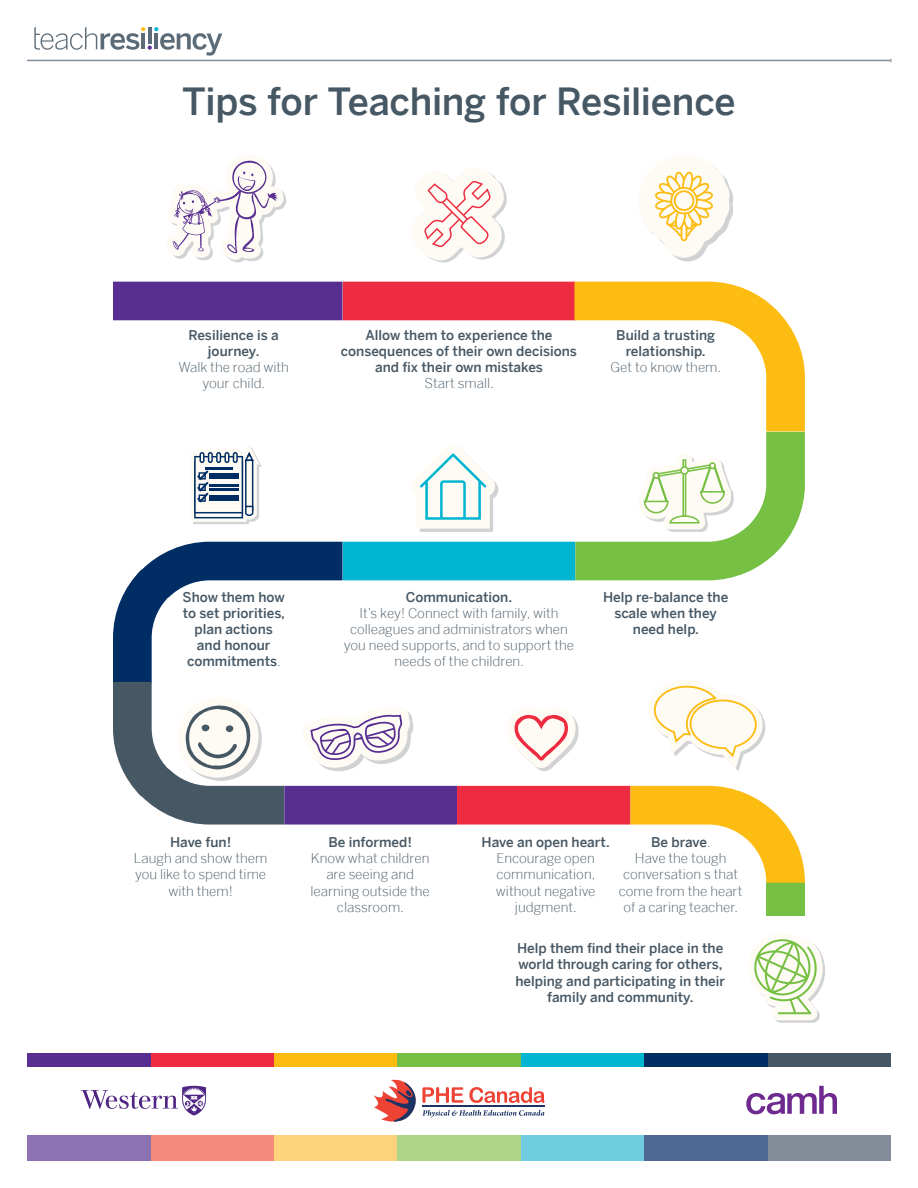
<style>
.page{position:relative;width:918px;height:1188px;background:#fff}
.page>*{position:absolute;margin:0;border:0;box-sizing:border-box;transform-origin:0 0}
.t1{font:500 37.5px "Benton Sans";letter-spacing:-.01em;color:#475865}
.Body{font:500 13.5px/16.2px "Benton Sans";color:#475865;text-align:center}
.Body-2{font:300 13.5px/16.2px "Benton Sans";color:#475865;text-align:center}
.s1{font-weight:300}
</style>
<div class="page">
<hr style="left:27px;top:60px;width:864px;height:1px;background:#828d99">
<svg style="left:34px;top:27px;width:188px;height:29px"></svg>
<div style="left:768px;top:1053px;width:123px;height:13px;background:#475865"></div>
<div style="left:644px;top:1053px;width:124px;height:13px;background:#002e64"></div>
<div style="left:521px;top:1053px;width:123px;height:13px;background:#00b5d1"></div>
<div style="left:397px;top:1053px;width:124px;height:13px;background:#76c043"></div>
<div style="left:274px;top:1053px;width:123px;height:13px;background:#fdbc12"></div>
<div style="left:151px;top:1053px;width:123px;height:13px;background:#ed2c41"></div>
<div style="left:27px;top:1053px;width:123px;height:13px;background:#582e91"></div>
<div style="left:768px;top:1135px;width:123px;height:26px;background:#828d99"></div>
<div style="left:644px;top:1135px;width:124px;height:26px;background:#4f6795"></div>
<div style="left:521px;top:1135px;width:123px;height:26px;background:#70cde0"></div>
<div style="left:397px;top:1135px;width:124px;height:26px;background:#acd589"></div>
<div style="left:274px;top:1135px;width:123px;height:26px;background:#fed37c"></div>
<div style="left:151px;top:1135px;width:123px;height:26px;background:#f48a7c"></div>
<div style="left:27px;top:1135px;width:123px;height:26px;background:#8c72b3"></div>
<div style="left:766px;top:883px;width:39px;height:33px;background:#76c043"></div>
<svg style="left:167px;top:155px;width:120px;height:107px"></svg>
<svg style="left:412px;top:168px;width:95px;height:94px"></svg>
<svg style="left:639px;top:156px;width:94px;height:105px"></svg>
<svg style="left:113px;top:282px;width:692px;height:601px"></svg>
<svg style="left:749px;top:934px;width:76px;height:89px"></svg>
<svg style="left:746px;top:1086px;width:91px;height:28px"></svg>
<svg style="left:373px;top:1079px;width:172px;height:43px"></svg>
<hr style="left:423px;top:1106px;width:122px;height:1px;background:#1c3364">
<svg style="left:81px;top:1086px;width:125px;height:30px"></svg>
<p class="t1" style="left:182px;top:78px;width:555px">Tips for Teaching for Resilience</p>
<p class="Body" style="left:189px;top:327px;width:92px">Resilience is a journey.</p>
<p class="Body-2" style="left:178px;top:359px;width:112px">Walk the road with your child.</p>
<p class="Body" style="left:341px;top:327px;width:238px">Allow them to experience the consequences of their own decisions and fix their own mistakes</p>
<p class="Body-2" style="left:424px;top:375px;width:71px">Start small.</p>
<p class="Body" style="left:616px;top:327px;width:100px">Build a trusting relationship.</p>
<p class="Body-2" style="left:611px;top:359px;width:112px">Get to know them.</p>
<p class="Body" style="left:183px;top:589px;width:104px">Show them how to set priorities, plan actions and honour commitments<span class="s1">.</span></p>
<p class="Body" style="left:406px;top:589px;width:108px">Communication.</p>
<p class="Body-2" style="left:344px;top:605px;width:232px">It’s key! Connect with family, with colleagues and administrators when you need supports, and to support the needs of the children.</p>
<p class="Body" style="left:603px;top:589px;width:127px">Help re-balance the scale when they need help.</p>
<p class="Body" style="left:170px;top:834px;width:63px">Have fun!</p>
<p class="Body-2" style="left:134px;top:850px;width:135px">Laugh and show them you like to spend time with them!</p>
<p class="Body" style="left:328px;top:834px;width:85px">Be informed!</p>
<p class="Body-2" style="left:310px;top:850px;width:121px">Know what children are seeing and learning outside the classroom.</p>
<p class="Body" style="left:482px;top:834px;width:130px">Have an open heart.</p>
<p class="Body-2" style="left:496px;top:850px;width:101px">Encourage open communication, without negative judgment.</p>
<p class="Body" style="left:651px;top:834px;width:61px">Be brave<span class="s1">.</span></p>
<p class="Body-2" style="left:619px;top:850px;width:125px">Have the tough conversation s that come from the heart of a caring teacher.</p>
<p class="Body" style="left:515px;top:940px;width:211px">Help them find their place in the world through caring for others, helping and participating in their family and community.</p>
</div>
